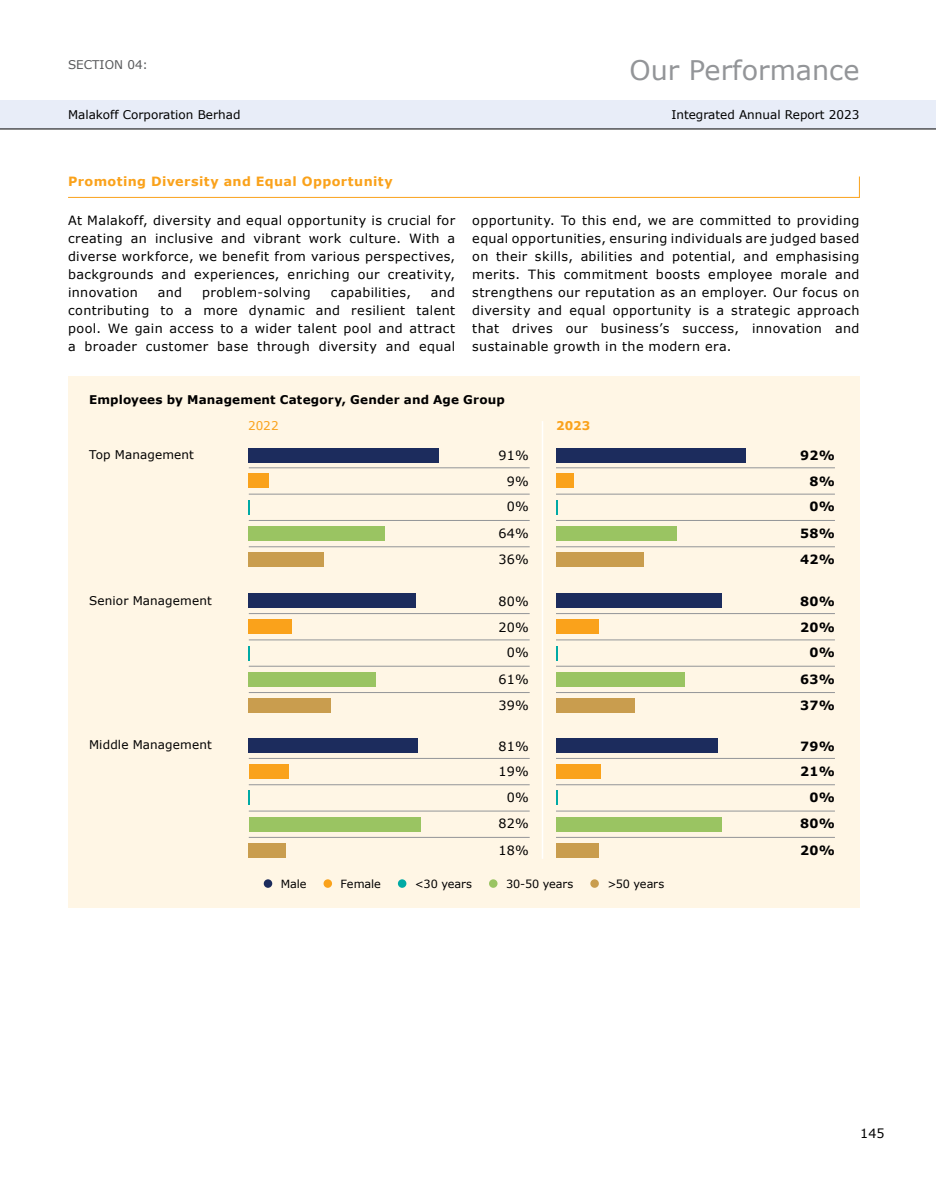
<style>
.page{position:relative;width:936px;height:1191px;background:#fff}
.page>*{position:absolute;margin:0;border:0;box-sizing:border-box;transform-origin:0 0}
.t1{font:27px "Verdana";color:#939598}
.t2{font:12.75px/18px "Verdana";letter-spacing:.03em;color:#000;text-align:justify}
.t3{font:700 12.75px/26.1px "Verdana";letter-spacing:.02em;color:#000;text-align:right}
.t4{font:700 12.75px "Verdana";letter-spacing:.03em;color:#faa21b}
.t5{font:12px "Verdana";color:#000}
.t6{font:700 12px "Verdana";letter-spacing:.015em;color:#000}
.t7{font:12px "Verdana";color:#58595b}
.t8{font:12px "Verdana";color:#faa21b}
.t9{font:700 12px "Verdana";color:#faa21b}
.t10{font:11.25px "Verdana";letter-spacing:-.01em;color:#000}
</style>
<div class="page">
<div style="left:0;top:100px;width:935px;height:29px;background:#e8edf8"></div>
<hr style="left:0;top:129px;width:935px;height:1px;background:#000">
<svg style="left:68px;top:176px;width:792px;height:22px"></svg>
<div style="left:68px;top:376px;width:791px;height:531px;background:#fff6e5"></div>
<div style="left:248px;top:473px;width:20px;height:15px;background:#faa21b"></div>
<div style="left:556px;top:473px;width:17px;height:15px;background:#faa21b"></div>
<svg style="left:248px;top:500px;width:2px;height:15px"></svg>
<svg style="left:556px;top:500px;width:1px;height:15px"></svg>
<div style="left:248px;top:526px;width:137px;height:15px;background:#9ac462"></div>
<div style="left:248px;top:552px;width:76px;height:15px;background:#c99d4e"></div>
<div style="left:556px;top:552px;width:87px;height:15px;background:#c99d4e"></div>
<hr style="left:249px;top:467px;width:280px;height:1px;background:#939598">
<hr style="left:556px;top:467px;width:278px;height:1px;background:#939598">
<hr style="left:249px;top:494px;width:280px;height:1px;background:#939598">
<hr style="left:556px;top:494px;width:278px;height:1px;background:#939598">
<hr style="left:249px;top:520px;width:280px;height:1px;background:#939598">
<hr style="left:556px;top:520px;width:278px;height:1px;background:#939598">
<hr style="left:249px;top:546px;width:280px;height:1px;background:#939598">
<hr style="left:556px;top:546px;width:278px;height:1px;background:#939598">
<div style="left:264px;top:879px;width:8px;height:8px;background:#1c2c5d;border-radius:50%"></div>
<div style="left:323px;top:879px;width:9px;height:8px;background:#faa21b;border-radius:50%"></div>
<div style="left:398px;top:879px;width:8px;height:8px;background:#00aaa5;border-radius:50%"></div>
<div style="left:489px;top:879px;width:8px;height:8px;background:#9ac462;border-radius:50%"></div>
<div style="left:590px;top:879px;width:9px;height:8px;background:#c99d4e;border-radius:50%"></div>
<hr style="left:541px;top:421px;width:2px;height:438px;background:#fff">
<div style="left:248px;top:594px;width:167px;height:14px;background:#1c2c5d"></div>
<div style="left:556px;top:594px;width:165px;height:14px;background:#1c2c5d"></div>
<div style="left:248px;top:619px;width:43px;height:15px;background:#faa21b"></div>
<div style="left:556px;top:619px;width:42px;height:15px;background:#faa21b"></div>
<svg style="left:248px;top:646px;width:2px;height:14px"></svg>
<svg style="left:556px;top:646px;width:1px;height:14px"></svg>
<div style="left:248px;top:672px;width:128px;height:15px;background:#9ac462"></div>
<div style="left:556px;top:672px;width:128px;height:15px;background:#9ac462"></div>
<div style="left:248px;top:698px;width:82px;height:15px;background:#c99d4e"></div>
<div style="left:556px;top:698px;width:78px;height:15px;background:#c99d4e"></div>
<hr style="left:249px;top:613px;width:280px;height:1px;background:#939598">
<hr style="left:556px;top:613px;width:278px;height:1px;background:#939598">
<hr style="left:249px;top:639px;width:280px;height:1px;background:#939598">
<hr style="left:556px;top:639px;width:278px;height:1px;background:#939598">
<hr style="left:249px;top:666px;width:280px;height:1px;background:#939598">
<hr style="left:556px;top:666px;width:278px;height:1px;background:#939598">
<hr style="left:249px;top:692px;width:280px;height:1px;background:#939598">
<hr style="left:556px;top:692px;width:278px;height:1px;background:#939598">
<div style="left:249px;top:738px;width:169px;height:14px;background:#1c2c5d"></div>
<div style="left:556px;top:738px;width:161px;height:14px;background:#1c2c5d"></div>
<div style="left:249px;top:764px;width:39px;height:15px;background:#faa21b"></div>
<div style="left:556px;top:764px;width:45px;height:15px;background:#faa21b"></div>
<svg style="left:248px;top:790px;width:2px;height:15px"></svg>
<svg style="left:556px;top:790px;width:1px;height:15px"></svg>
<div style="left:249px;top:816px;width:171px;height:15px;background:#9ac462"></div>
<div style="left:556px;top:816px;width:165px;height:15px;background:#9ac462"></div>
<div style="left:249px;top:843px;width:37px;height:15px;background:#c99d4e"></div>
<div style="left:556px;top:843px;width:42px;height:15px;background:#c99d4e"></div>
<hr style="left:249px;top:758px;width:280px;height:1px;background:#939598">
<hr style="left:556px;top:758px;width:278px;height:1px;background:#939598">
<hr style="left:249px;top:784px;width:280px;height:1px;background:#939598">
<hr style="left:556px;top:784px;width:278px;height:1px;background:#939598">
<hr style="left:249px;top:811px;width:280px;height:1px;background:#939598">
<hr style="left:556px;top:811px;width:278px;height:1px;background:#939598">
<hr style="left:249px;top:837px;width:280px;height:1px;background:#939598">
<hr style="left:556px;top:837px;width:278px;height:1px;background:#939598">
<div style="left:248px;top:448px;width:190px;height:14px;background:#1c2c5d"></div>
<div style="left:556px;top:448px;width:189px;height:14px;background:#1c2c5d"></div>
<div style="left:556px;top:526px;width:120px;height:15px;background:#9ac462"></div>
<p class="t7" style="left:68px;top:57px;width:81px">SECTION 04:</p>
<h1 class="t1" style="left:629px;top:53px;width:231px">Our Performance</h1>
<p class="t5" style="left:68px;top:107px;width:174px">Malakoff Corporation Berhad</p>
<p class="t5" style="left:671px;top:107px;width:189px">Integrated Annual Report 2023</p>
<p class="t4" style="left:68px;top:173px;width:326px">Promoting Diversity and Equal Opportunity</p>
<p class="t2" style="left:68px;top:211px;width:388px">At Malakoff, diversity and equal opportunity is crucial for creating an inclusive and vibrant work culture. With a diverse workforce, we benefit from various perspectives, backgrounds and experiences, enriching our creativity, innovation</p>
<p class="t2" style="left:68px;top:283px;width:388px;text-indent:363px">and contributing to a more dynamic and resilient talent pool. We gain access to a wider talent pool and attract a broader customer base through diversity and equal</p>
<p class="t2" style="left:158px;top:283px;width:26px">and</p>
<p class="t2" style="left:202px;top:283px;width:110px">problem-solving</p>
<p class="t2" style="left:331px;top:283px;width:82px">capabilities,</p>
<p class="t2" style="left:472px;top:211px;width:388px">opportunity. To this end, we are committed to providing equal opportunities, ensuring individuals are judged based on their skills, abilities and potential, and emphasising merits. This commitment boosts employee morale and strengthens our reputation as an employer. Our focus on diversity and equal opportunity is a strategic approach that drives our business’s success, innovation and sustainable growth in the modern era.</p>
<p class="t6" style="left:89px;top:391px;width:417px">Employees by Management Category, Gender and Age Group</p>
<p class="t8" style="left:248px;top:418px;width:32px">2022</p>
<p class="t9" style="left:556px;top:418px;width:36px">2023</p>
<p class="t5" style="left:89px;top:447px;width:106px">Top Management</p>
<p class="t2" style="left:498px;top:446px;width:32px">91%</p>
<p class="t3" style="left:800px;top:442px;width:36px">92%</p>
<p class="t2" style="left:507px;top:472px;width:24px">9%</p>
<p class="t3" style="left:809px;top:468px;width:27px">8%</p>
<p class="t5" style="left:89px;top:592px;width:124px">Senior Management</p>
<p class="t5" style="left:89px;top:737px;width:124px">Middle Management</p>
<p class="t2" style="left:498px;top:494px;width:32px;line-height:26.2px;text-indent:8px">0% 64% 36%</p>
<p class="t2" style="left:498px;top:588px;width:32px;line-height:26.1px;text-align:right">80%<br>20%<br>0%<br>61%<br>39%</p>
<p class="t2" style="left:498px;top:733px;width:32px;line-height:26.1px;text-align:right">81%<br>19%<br>0%<br>82%<br>18%</p>
<p class="t3" style="left:800px;top:494px;width:36px;text-align:justify;text-indent:9px">0% 58% 42%</p>
<p class="t3" style="left:800px;top:588px;width:36px">80%<br>20%<br>0%<br>63%<br>37%</p>
<p class="t3" style="left:800px;top:733px;width:36px">79%<br>21%<br>0%<br>80%</p>
<p class="t3" style="left:800px;top:837px;width:36px">20%</p>
<p class="t10" style="left:281px;top:876px;width:27px">Male</p>
<p class="t10" style="left:340px;top:876px;width:42px">Female</p>
<p class="t10" style="left:415px;top:876px;width:59px">&lt;30 years</p>
<p class="t10" style="left:506px;top:876px;width:69px">30-50 years</p>
<p class="t10" style="left:607px;top:876px;width:58px">&gt;50 years</p>
<p class="t2" style="left:860px;top:1124px;width:26px">145</p>
</div>
